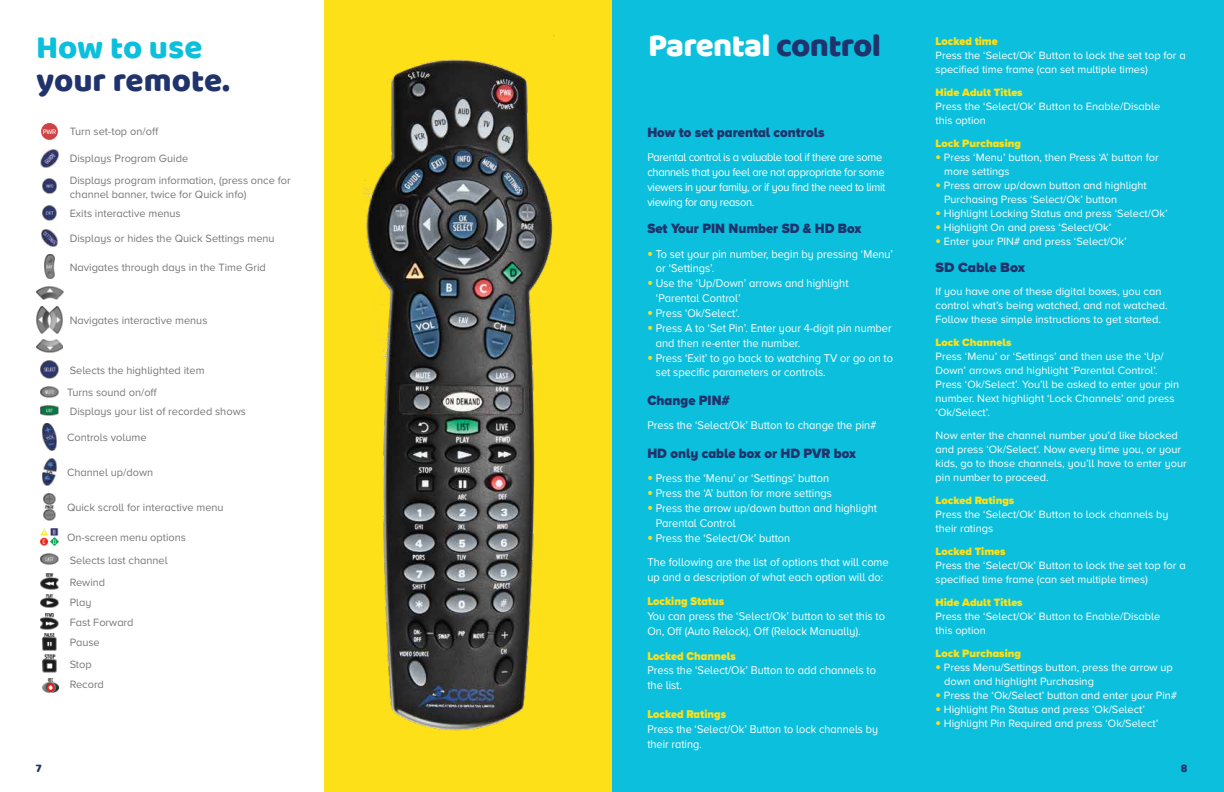
<style>
.page{position:relative;width:1224px;height:792px;background:#fff}
.page>*{position:absolute;margin:0;border:0;box-sizing:border-box;transform-origin:0 0}
.t1{font:33px "Baloo";letter-spacing:-.02em;color:#fff}
.t2{font:33px "Baloo";color:#20336c}
.t3{font:33px "Baloo";color:#0cc0dd}
.t4{font:900 14px "Proxima Nova A";color:#20336c;scale:.94 1}
.t5{font:900 14px "Proxima Nova A";color:#20336c}
.t6{font:12px "Baloo";color:#20336c}
.t7{font:11.7px/14.8px "Proxima Nova A";color:#fff;scale:.94 1}
.t8{font:11.7px/14.9px "Proxima Nova A";letter-spacing:-.025em;color:#fff;scale:.94 1}
.t9{font:11.7px/14.9px "Proxima Nova A";color:#fff;scale:.93 1}
.t10{font:900 11.7px "Proxima Nova A";color:#fee018;scale:.94 1}
.t11{font:11px/14px "Proxima Nova A";color:#fff}
.t12{font:11px/20.2px "Proxima Nova A";color:#77787b}
.t13{font:900 11px "Proxima Nova A";color:#fee018}
.s1{color:#20336c}
.s2{font-family:"Frutiger LT Std";font-weight:300;color:#fee018}
</style>
<div class="page">
<div style="left:612px;top:0;width:612px;height:792px;background:#0cc0dd"></div>
<div style="left:324px;top:0;width:288px;height:792px;background:#fee018"></div>
<img style="left:41px;top:573px;width:18px;height:16px">
<img style="left:41px;top:595px;width:18px;height:13px">
<img style="left:41px;top:613px;width:18px;height:16px">
<img style="left:43px;top:633px;width:13px;height:17px">
<img style="left:43px;top:654px;width:13px;height:19px">
<img style="left:361px;top:35px;width:194px;height:696px">
<img style="left:42px;top:679px;width:17px;height:13px">
<div style="left:41px;top:123px;width:17px;height:17px;background:#ce4245;border-radius:50%"></div>
<img style="left:41px;top:149px;width:18px;height:18px">
<img style="left:42px;top:179px;width:15px;height:15px">
<img style="left:42px;top:206px;width:15px;height:15px">
<img style="left:41px;top:230px;width:17px;height:16px">
<img style="left:44px;top:254px;width:11px;height:25px">
<img style="left:36px;top:287px;width:27px;height:13px">
<img style="left:37px;top:306px;width:25px;height:27px">
<img style="left:36px;top:340px;width:27px;height:12px">
<img style="left:41px;top:360px;width:18px;height:18px">
<img style="left:41px;top:386px;width:18px;height:12px">
<img style="left:41px;top:406px;width:18px;height:9px">
<img style="left:43px;top:423px;width:13px;height:27px">
<img style="left:43px;top:458px;width:13px;height:27px">
<img style="left:44px;top:493px;width:11px;height:27px">
<img style="left:41px;top:528px;width:18px;height:18px">
<img style="left:41px;top:554px;width:17px;height:11px">
<h1 class="t3" style="left:36px;top:27px;width:168px">How to use</h1>
<h1 class="t2" style="left:36px;top:60px;width:196px">your remote.</h1>
<p class="t12" style="left:43px;top:121px;width:117px"><sup>PWR</sup> Turn set-top on/off</p>
<p class="t12" style="left:70px;top:148px;width:223px;line-height:21.2px">Displays Program Guide<br>Displays program information, (press once for</p>
<p class="t12" style="left:70px;top:184px;width:178px;line-height:19.8px">channel banner, twice for Quick info)<br>Exits interactive menus</p>
<p class="t12" style="left:70px;top:227px;width:207px">Displays or hides the Quick Settings menu</p>
<p class="t12" style="left:70px;top:256px;width:198px">Navigates through days in the Time Grid</p>
<p class="t12" style="left:70px;top:310px;width:139px">Navigates interactive menus</p>
<p class="t12" style="left:67px;top:358px;width:139px;line-height:22.7px">Selects the highlighted item<br>Turns sound on/off</p>
<p class="t12" style="left:70px;top:401px;width:178px">Displays your list of recorded shows</p>
<p class="t12" style="left:67px;top:427px;width:81px">Controls volume</p>
<p class="t12" style="left:67px;top:462px;width:88px">Channel up/down</p>
<p class="t12" style="left:67px;top:497px;width:158px">Quick scroll for interactive menu</p>
<p class="t12" style="left:67px;top:526px;width:121px;line-height:22.2px">On-screen menu options<br>Selects last channel</p>
<p class="t12" style="left:70px;top:571px;width:65px">Rewind<br>Play<br>Fast Forward<br>Pause</p>
<p class="t12" style="left:70px;top:654px;width:36px">Stop<br>Record</p>
<h1 class="t1" style="left:648px;top:25px;width:235px">Parental <span class="s1">control</span></h1>
<p class="t4" style="left:647px;top:122px;width:190px">How to set parental controls</p>
<p class="t8" style="left:647px;top:149px;width:255px">Parental control is a valuable tool if there are some channels that you feel are not appropriate for some viewers in your family, or if you find the need to limit viewing for any reason.</p>
<p class="t4" style="left:647px;top:218px;width:229px">Set Your PIN Number SD &amp; HD Box</p>
<p class="t7" style="left:656px;top:246px;width:254px;text-indent:-9px"><span class="s2">•</span> To set your pin number, begin by pressing ‘Menu’ or ‘Settings’.</p>
<p class="t7" style="left:656px;top:275px;width:206px;text-indent:-9px"><span class="s2">•</span> Use the ‘Up/Down’ arrows and highlight ‘Parental Control’</p>
<p class="t7" style="left:647px;top:305px;width:100px"><span class="s2">•</span> Press ‘Ok/Select’.</p>
<p class="t7" style="left:656px;top:320px;width:252px;text-indent:-9px"><span class="s2">•</span> Press A to ‘Set Pin’. Enter your 4-digit pin number and then re-enter the number.</p>
<p class="t7" style="left:656px;top:350px;width:254px;text-indent:-9px"><span class="s2">•</span> Press ‘Exit’ to go back to watching TV or go on to set specific parameters or controls.</p>
<p class="t4" style="left:647px;top:390px;width:90px">Change PIN#</p>
<p class="t7" style="left:647px;top:418px;width:245px">Press the ‘Select/Ok’ Button to change the pin#</p>
<p class="t4" style="left:647px;top:443px;width:223px">HD only cable box or HD PVR box</p>
<p class="t7" style="left:647px;top:471px;width:195px"><span class="s2">•</span> Press the ‘Menu’ or ‘Settings’ button</p>
<p class="t7" style="left:647px;top:485px;width:198px"><span class="s2">•</span> Press the ‘A’ button for more settings</p>
<p class="t7" style="left:656px;top:500px;width:237px;text-indent:-9px"><span class="s2">•</span> Press the arrow up/down button and highlight<br>Parental Control</p>
<p class="t7" style="left:647px;top:525px;width:258px;line-height:24.4px"><span class="s2">•</span> Press the ‘Select/Ok’ button<br>The following are the list of options that will come</p>
<p class="t7" style="left:647px;top:569px;width:252px">up and a description of what each option will do:</p>
<p class="t10" style="left:647px;top:593px;width:83px">Locking Status</p>
<p class="t7" style="left:647px;top:608px;width:254px">You can press the ‘Select/Ok’ button to set this to<br>On, Off (Auto Relock), Off (Relock Manually).</p>
<p class="t10" style="left:647px;top:647px;width:95px">Locked Channels</p>
<p class="t7" style="left:647px;top:663px;width:245px">Press the ‘Select/Ok’ Button to add channels to the list.</p>
<p class="t10" style="left:647px;top:705px;width:85px">Locked Ratings</p>
<p class="t9" style="left:647px;top:721px;width:250px">Press the ‘Select/Ok’ Button to lock channels by their rating.</p>
<p class="t10" style="left:936px;top:32px;width:68px">Locked time</p>
<p class="t11" style="left:936px;top:48px;width:252px">Press the ‘Select/Ok’ Button to lock the set top for a specified time frame (can set multiple times)</p>
<p class="t13" style="left:936px;top:84px;width:89px">Hide Adult Titles</p>
<p class="t11" style="left:936px;top:99px;width:226px">Press the ‘Select/Ok’ Button to Enable/Disable this option</p>
<p class="t13" style="left:936px;top:135px;width:87px">Lock Purchasing</p>
<p class="t11" style="left:944px;top:150px;width:216px;text-indent:-9px"><span class="s2">•</span> Press ‘Menu’ button, then Press ‘A’ button for more settings</p>
<p class="t11" style="left:944px;top:178px;width:204px;text-indent:-9px"><span class="s2">•</span> Press arrow up/down button and highlight<br>Purchasing Press ‘Select/Ok’ button</p>
<p class="t11" style="left:936px;top:206px;width:234px"><span class="s2">•</span> Highlight Locking Status and press ‘Select/Ok’</p>
<p class="t11" style="left:936px;top:220px;width:177px"><span class="s2">•</span> Highlight On and press ‘Select/Ok’</p>
<p class="t11" style="left:936px;top:234px;width:193px"><span class="s2">•</span> Enter your PIN# and press ‘Select/Ok’</p>
<p class="t5" style="left:936px;top:257px;width:91px">SD Cable Box</p>
<p class="t11" style="left:936px;top:284px;width:234px">If you have one of these digital boxes, you can control what’s being watched, and not watched.<br>Follow these simple instructions to get started.</p>
<p class="t13" style="left:936px;top:334px;width:77px">Lock Channels</p>
<p class="t11" style="left:936px;top:349px;width:245px">Press ‘Menu’ or ‘Settings’ and then use the ‘Up/ Down’ arrows and highlight ‘Parental Control’.<br>Press ‘Ok/Select’. You’ll be asked to enter your pin number. Next highlight ‘Lock Channels’ and press ‘Ok/Select’.</p>
<p class="t11" style="left:936px;top:428px;width:253px">Now enter the channel number you’d like blocked and press ‘Ok/Select’. Now every time you, or your kids, go to those channels, you’ll have to enter your pin number to proceed.</p>
<p class="t13" style="left:936px;top:492px;width:80px">Locked Ratings</p>
<p class="t11" style="left:936px;top:507px;width:234px">Press the ‘Select/Ok’ Button to lock channels by their ratings</p>
<p class="t13" style="left:936px;top:543px;width:71px">Locked Times</p>
<p class="t11" style="left:936px;top:558px;width:252px">Press the ‘Select/Ok’ Button to lock the set top for a specified time frame (can set multiple times)</p>
<p class="t13" style="left:936px;top:594px;width:89px">Hide Adult Titles</p>
<p class="t11" style="left:936px;top:609px;width:226px">Press the ‘Select/Ok’ Button to Enable/Disable this option</p>
<p class="t13" style="left:936px;top:645px;width:87px">Lock Purchasing</p>
<p class="t11" style="left:944px;top:660px;width:230px;text-indent:-9px"><span class="s2">•</span> Press Menu/Settings button, press the arrow up down and highlight Purchasing</p>
<p class="t11" style="left:936px;top:688px;width:243px"><span class="s2">•</span> Press the ‘Ok/Select’ button and enter your Pin#</p>
<p class="t11" style="left:936px;top:702px;width:211px"><span class="s2">•</span> Highlight Pin Status and press ‘Ok/Select’</p>
<p class="t11" style="left:936px;top:716px;width:224px"><span class="s2">•</span> Highlight Pin Required and press ‘Ok/Select’</p>
<p class="t6" style="left:36px;top:761px;width:7px">7</p>
<p class="t6" style="left:1181px;top:761px;width:8px">8</p>
</div>
